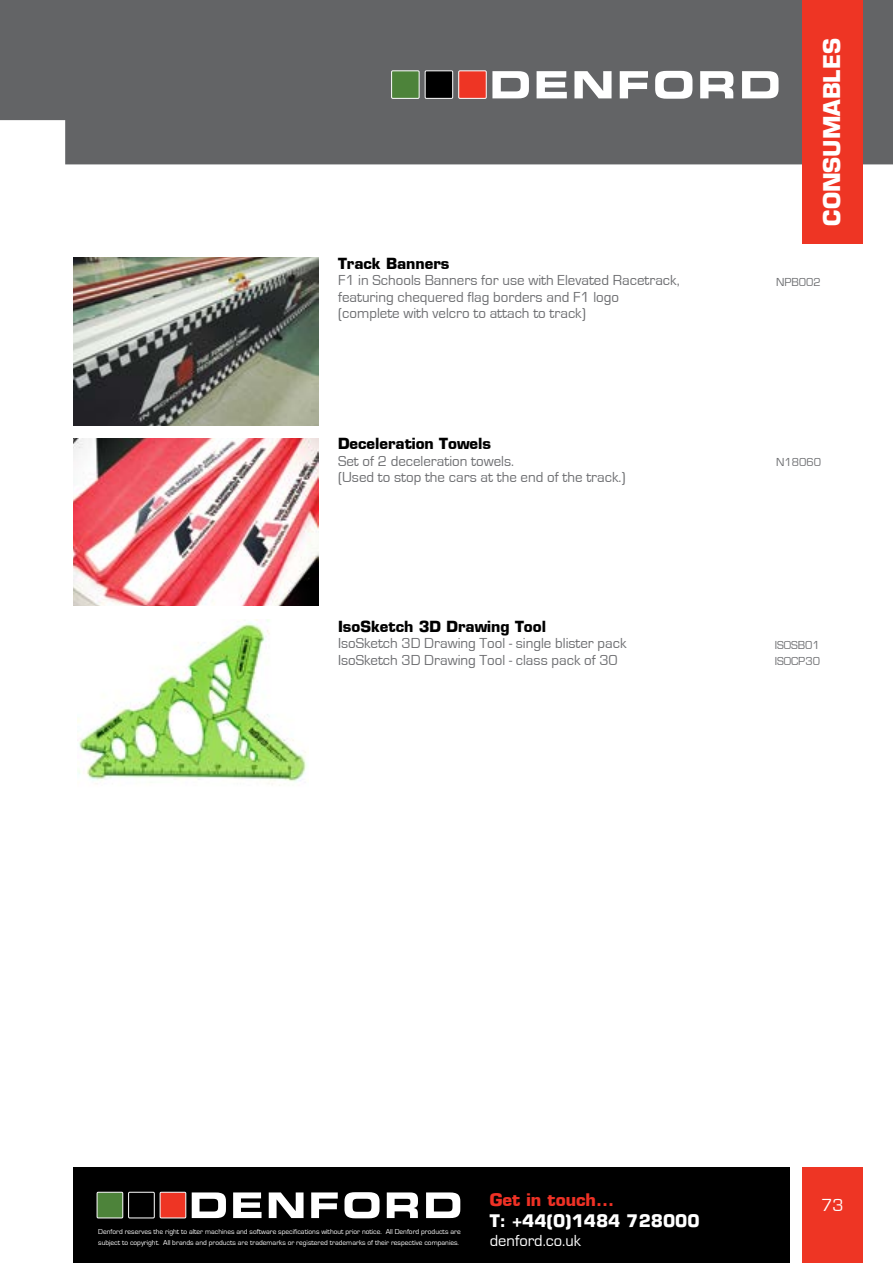
<style>
.page{position:relative;width:893px;height:1263px;background:#fff}
.page>*{position:absolute;margin:0;border:0;box-sizing:border-box;transform-origin:0 0}
.t1{font:700 22.5px "Eurostile";color:#fff}
.t2{font:18px "Eurostile";color:#fff}
.t3{font:700 16.95px "Eurostile";color:#fff}
.t4{font:700 16.95px "Eurostile";color:#ee3125}
.t5{font:16.5px "Eurostile";color:#fff}
.t6{font:15px/16.5px "Eurostile";color:#6d6e71}
.t7{font:700 15px "Eurostile";color:#000}
.t8{font:12px/16.5px "Eurostile";color:#6d6e71}
.t9{font:7.35px/10.9px "Eurostile";color:#fff}
</style>
<div class="page">
<div style="left:0;top:0;width:893px;height:164px;background:#636466"></div>
<div style="left:803px;top:1167px;width:60px;height:96px;background:#ee3524"></div>
<div style="left:73px;top:1167px;width:716px;height:96px;background:#000"></div>
<svg style="left:96px;top:1191px;width:130px;height:28px"></svg>
<svg style="left:233px;top:1192px;width:29px;height:26px"></svg>
<svg style="left:269px;top:1192px;width:35px;height:26px"></svg>
<svg style="left:311px;top:1192px;width:27px;height:26px"></svg>
<svg style="left:344px;top:1192px;width:35px;height:26px"></svg>
<svg style="left:387px;top:1192px;width:31px;height:26px"></svg>
<svg style="left:426px;top:1192px;width:34px;height:26px"></svg>
<div style="left:803px;top:0;width:60px;height:243px;background:#ee3524"></div>
<svg style="left:391px;top:70px;width:138px;height:29px"></svg>
<svg style="left:537px;top:71px;width:30px;height:27px"></svg>
<svg style="left:574px;top:71px;width:37px;height:27px"></svg>
<svg style="left:620px;top:71px;width:28px;height:27px"></svg>
<svg style="left:655px;top:71px;width:37px;height:28px"></svg>
<svg style="left:700px;top:71px;width:33px;height:27px"></svg>
<svg style="left:742px;top:71px;width:36px;height:27px"></svg>
<img style="left:73px;top:257px;width:245px;height:168px">
<img style="left:73px;top:438px;width:245px;height:168px">
<img style="left:78px;top:620px;width:229px;height:166px">
<p class="t7" style="left:338px;top:254px;width:113px">Track Banners</p>
<p class="t6" style="left:338px;top:272px;width:343px">F1 in Schools Banners for use with Elevated Racetrack, featuring chequered flag borders and F1 logo (complete with velcro to attach to track)</p>
<p class="t7" style="left:338px;top:434px;width:155px">Deceleration Towels</p>
<p class="t6" style="left:338px;top:453px;width:289px">Set of 2 deceleration towels.<br>(Used to stop the cars at the end of the track.)</p>
<p class="t7" style="left:338px;top:617px;width:209px">IsoSketch 3D Drawing Tool</p>
<p class="t6" style="left:338px;top:635px;width:290px">IsoSketch 3D Drawing Tool - single blister pack<br>IsoSketch 3D Drawing Tool - class pack of 30</p>
<h1 class="t1" style="left:818px;top:226px;width:189px;rotate:-90deg">CONSUMABLES</h1>
<p class="t8" style="left:776px;top:274px;width:46px">NPB002</p>
<p class="t8" style="left:776px;top:454px;width:47px">N18060</p>
<p class="t8" style="left:775px;top:637px;width:47px">ISOSB01<br>ISOCP30</p>
<p class="t9" style="left:98px;top:1227px;width:364px">Denford reserves the right to alter machines and software specifications without prior notice. All Denford products are subject to copyright. All brands and products are trademarks or registered trademarks of their respective companies.</p>
<p class="t4" style="left:490px;top:1189px;width:126px">Get in touch...</p>
<p class="t3" style="left:490px;top:1210px;width:211px">T: +44(0)1484 728000</p>
<p class="t5" style="left:490px;top:1231px;width:93px">denford.co.uk</p>
<p class="t2" style="left:822px;top:1195px;width:24px">73</p>
</div>
